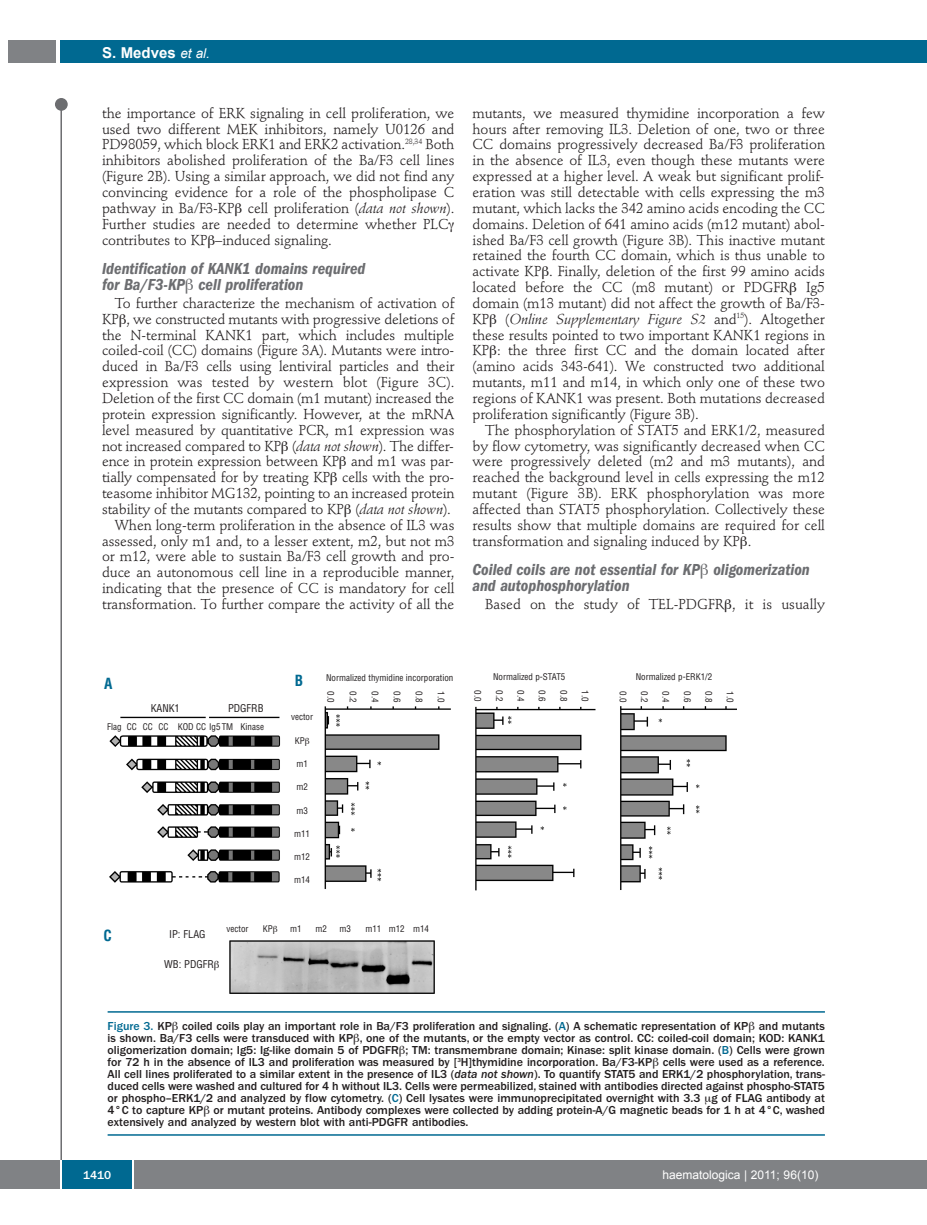
<style>
.page{position:relative;width:927px;height:1225px;background:#fff}
.page>*{position:absolute;margin:0;border:0;box-sizing:border-box;transform-origin:0 0}
.t1{font:italic 600 condensed 16.5px/16.5px "Franklin Gothic";color:#6c6d70}
.t2{font:700 15px "Arial";color:#fff}
.t3{font:700 condensed 15px "Helvetica";color:#006991}
.t4{font:14.25px/15.9px "Stempel Schneidler";letter-spacing:-.005em;color:#231f20;text-align:justify}
.t5{font:500 12px/12px "Franklin Gothic";color:#231f20;text-align:justify}
.t6{font:12px "Arial";color:#fff}
.t7{font:500 12px "Franklin Gothic";color:#fff}
.t8{font:condensed 10.5px "Helvetica";color:#231f20}
.t9{font:condensed 9px "Helvetica";color:#231f20}
.s1{font-weight:400;font-style:italic;font-size:13.5px}
.s2{font-style:italic}
.s3{color:#006991}
</style>
<div class="page">
<div style="left:911px;top:40px;width:16px;height:22px;background:#006991"></div>
<div style="left:910px;top:1160px;width:17px;height:28px;background:#808285"></div>
<div style="left:55px;top:98px;width:13px;height:13px;background:#6c6d70;border-radius:50%"></div>
<hr style="left:60px;top:101px;width:2px;height:1061px;background:#6c6d70">
<div style="left:60px;top:40px;width:852px;height:22px;background:#006991"></div>
<div style="left:9px;top:40px;width:47px;height:22px;background:#808285"></div>
<div style="left:0;top:1160px;width:911px;height:28px;background:#808285"></div>
<div style="left:62px;top:1160px;width:71px;height:28px;background:#006991"></div>
<hr style="left:60px;top:1160px;width:2px;height:28px;background:#fff">
<svg style="left:133px;top:1160px;width:1px;height:28px"></svg>
<img style="left:109px;top:706px;width:628px;height:287px">
<hr style="left:108px;top:1011px;width:717px;height:1px;background:#006991">
<hr style="left:108px;top:1134px;width:717px;height:1px;background:#006991">
<svg style="left:305px;top:737px;width:4px;height:8px"></svg>
<svg style="left:273px;top:925px;width:4px;height:9px"></svg>
<svg style="left:215px;top:960px;width:4px;height:10px"></svg>
<p class="t2" style="left:102px;top:44px;width:110px">S. Medves <span class="s1">et al.</span></p>
<p class="t4" style="left:102px;top:106px;width:354px;text-align:left">the importance of ERK signaling in cell proliferation, we used two different MEK inhibitors, namely U0126 and PD98059, which block ERK1 and ERK2 activation.<sup>28,34</sup> Both inhibitors abolished proliferation of the Ba/F3 cell lines (Figure 2B). Using a similar approach, we did not find any convincing evidence for a role of the phospholipase C pathway in Ba/F3-KP cell proliferation (<span class="s2">data not shown</span>).<br>Further studies are needed to determine whether PLC contributes to KP –induced signaling.</p>
<p class="t1" style="left:102px;top:261px;width:265px">Identification of KANK1 domains required for Ba/F3-KP cell proliferation</p>
<p class="t4" style="left:102px;top:296px;width:354px;text-align:right">To further characterize the mechanism of activation of KP , we constructed mutants with progressive deletions of the N-terminal KANK1 part, which includes multiple coiled-coil (CC) domains (Figure 3A). Mutants were intro&shy;duced in Ba/F3 cells using lentiviral particles and their expression was tested by western blot (Figure 3C).<br>Deletion of the first CC domain (m1 mutant) increased the protein expression significantly. However, at the mRNA level measured by quantitative PCR, m1 expression was not increased compared to KP (<span class="s2">data not shown</span>). The differ&shy;ence in protein expression between KP and m1 was par&shy;tially compensated for by treating KP cells with the pro&shy;teasome inhibitor MG132, pointing to an increased protein stability of the mutants compared to KP (<span class="s2">data not shown</span>).<br>When long-term proliferation in the absence of IL3 was assessed, only m1 and, to a lesser extent, m2, but not m3 or m12, were able to sustain Ba/F3 cell growth and pro&shy;duce an autonomous cell line in a reproducible manner, indicating that the presence of CC is mandatory for cell transformation. To further compare the activity of all the</p>
<p class="t4" style="left:472px;top:106px;width:354px">mutants, we measured thymidine incorporation a few hours after removing IL3. Deletion of one, two or three CC domains progressively decreased Ba/F3 proliferation in the absence of IL3, even though these mutants were expressed at a higher level. A weak but significant prolif&shy;eration was still detectable with cells expressing the m3 mutant, which lacks the 342 amino acids encoding the CC domains. Deletion of 641 amino acids (m12 mutant) abol&shy;ished Ba/F3 cell growth (Figure 3B). This inactive mutant retained the fourth CC domain, which is thus unable to activate KP . Finally, deletion of the first 99 amino acids located before the CC (m8 mutant) or PDGFR Ig5 domain (m13 mutant) did not affect the growth of Ba/F3- KP (<span class="s2">Online Supplementary Figure S2</span> and<sup>15</sup>). Altogether these results pointed to two important KANK1 regions in KP : the three first CC and the domain located after (amino acids 343-641). We constructed two additional mutants, m11 and m14, in which only one of these two regions of KANK1 was present. Both mutations decreased proliferation significantly (Figure 3B).</p>
<p class="t4" style="left:472px;top:423px;width:354px;text-indent:13px">The phosphorylation of STAT5 and ERK1/2, measured by flow cytometry, was significantly decreased when CC were progressively deleted (m2 and m3 mutants), and reached the background level in cells expressing the m12 mutant (Figure 3B). ERK phosphorylation was more affected than STAT5 phosphorylation. Collectively these results show that multiple domains are required for cell transformation and signaling induced by KP .</p>
<p class="t1" style="left:472px;top:562px;width:339px">Coiled coils are not essential for KP oligomerization and autophosphorylation</p>
<p class="t4" style="left:485px;top:597px;width:341px">Based on the study of TEL-PDGFR , it is usually</p>
<p class="t3" style="left:104px;top:675px;width:10px">A</p>
<p class="t3" style="left:295px;top:672px;width:10px">B</p>
<p class="t8" style="left:151px;top:702px;width:31px">KANK1</p>
<p class="t8" style="left:228px;top:702px;width:37px">PDGFRB</p>
<p class="t9" style="left:107px;top:721px;width:159px">Flag CC CC CC KOD CC Ig5 TM Kinase</p>
<p class="t9" style="left:291px;top:712px;width:23px">vector</p>
<p class="t9" style="left:295px;top:735px;width:11px">KP</p>
<p class="t9" style="left:296px;top:758px;width:13px">m1</p>
<p class="t9" style="left:296px;top:782px;width:13px">m2</p>
<p class="t9" style="left:296px;top:805px;width:13px">m3</p>
<p class="t9" style="left:294px;top:828px;width:17px">m11</p>
<p class="t9" style="left:294px;top:851px;width:17px">m12</p>
<p class="t9" style="left:294px;top:875px;width:17px">m14</p>
<p class="t9" style="left:326px;top:673px;width:129px">Normalized thymidine incorporation</p>
<p class="t9" style="left:336px;top:691px;width:13px;rotate:90deg">0.0</p>
<p class="t9" style="left:358px;top:691px;width:13px;rotate:90deg">0.2</p>
<p class="t9" style="left:380px;top:691px;width:13px;rotate:90deg">0.4</p>
<p class="t9" style="left:402px;top:691px;width:13px;rotate:90deg">0.6</p>
<p class="t9" style="left:424px;top:691px;width:13px;rotate:90deg">0.8</p>
<p class="t9" style="left:446px;top:691px;width:13px;rotate:90deg">1.0</p>
<p class="t3" style="left:103px;top:926px;width:10px">C</p>
<p class="t8" style="left:169px;top:928px;width:38px">IP: FLAG</p>
<p class="t8" style="left:164px;top:958px;width:51px">WB: PDGFR</p>
<p class="t9" style="left:227px;top:923px;width:23px">vector</p>
<p class="t9" style="left:263px;top:923px;width:11px">KP</p>
<p class="t9" style="left:290px;top:923px;width:13px">m1</p>
<p class="t9" style="left:315px;top:923px;width:13px">m2</p>
<p class="t9" style="left:339px;top:923px;width:13px">m3</p>
<p class="t9" style="left:365px;top:923px;width:65px">m11 m12 m14</p>
<p class="t9" style="left:483px;top:690px;width:13px;rotate:90deg">0.0</p>
<p class="t9" style="left:493px;top:671px;width:74px">Normalized p-STAT5</p>
<p class="t9" style="left:504px;top:690px;width:13px;rotate:90deg">0.2</p>
<p class="t9" style="left:526px;top:690px;width:13px;rotate:90deg">0.4</p>
<p class="t9" style="left:547px;top:690px;width:13px;rotate:90deg">0.6</p>
<p class="t9" style="left:569px;top:690px;width:13px;rotate:90deg">0.8</p>
<p class="t9" style="left:590px;top:690px;width:13px;rotate:90deg">1.0</p>
<p class="t9" style="left:628px;top:691px;width:13px;rotate:90deg">0.0</p>
<p class="t9" style="left:636px;top:671px;width:78px">Normalized p-ERK1/2</p>
<p class="t9" style="left:649px;top:691px;width:13px;rotate:90deg">0.2</p>
<p class="t9" style="left:671px;top:691px;width:13px;rotate:90deg">0.4</p>
<p class="t9" style="left:692px;top:691px;width:13px;rotate:90deg">0.6</p>
<p class="t9" style="left:714px;top:691px;width:13px;rotate:90deg">0.8</p>
<p class="t9" style="left:735px;top:691px;width:13px;rotate:90deg">1.0</p>
<p class="t5" style="left:108px;top:1020px;width:719px"><span class="s3">Figure 3.</span> KP coiled coils play an important role in Ba/F3 proliferation and signaling. (<span class="s3">A</span>) A schematic representation of KP and mutants is shown. Ba/F3 cells were transduced with KP , one of the mutants, or the empty vector as control. CC: coiled-coil domain; KOD: KANK1 oligomerization domain; Ig5: Ig-like domain 5 of PDGFR ; TM: transmembrane domain; Kinase: split kinase domain. (<span class="s3">B</span>) Cells were grown for 72 h in the absence of IL3 and proliferation was measured by [<sup>3</sup>H]thymidine incorporation. Ba/F3-KP cells were used as a reference.<br>All cell lines proliferated to a similar extent in the presence of IL3 (<span class="s2">data not shown</span>). To quantify STAT5 and ERK1/2 phosphorylation, trans&shy;duced cells were washed and cultured for 4 h without IL3. Cells were permeabilized, stained with antibodies directed against phospho-STAT5 or phospho–ERK1/2 and analyzed by flow cytometry. (<span class="s3">C</span>) Cell lysates were immunoprecipitated overnight with 3.3 g of FLAG antibody at 4°C to capture KP or mutant proteins. Antibody complexes were collected by adding protein-A/G magnetic beads for 1 h at 4°C, washed extensively and analyzed by western blot with anti-PDGFR antibodies.</p>
<p class="t7" style="left:83px;top:1171px;width:30px">1410</p>
<p class="t6" style="left:662px;top:1168px;width:157px">haematologica | 2011; 96(10)</p>
</div>
